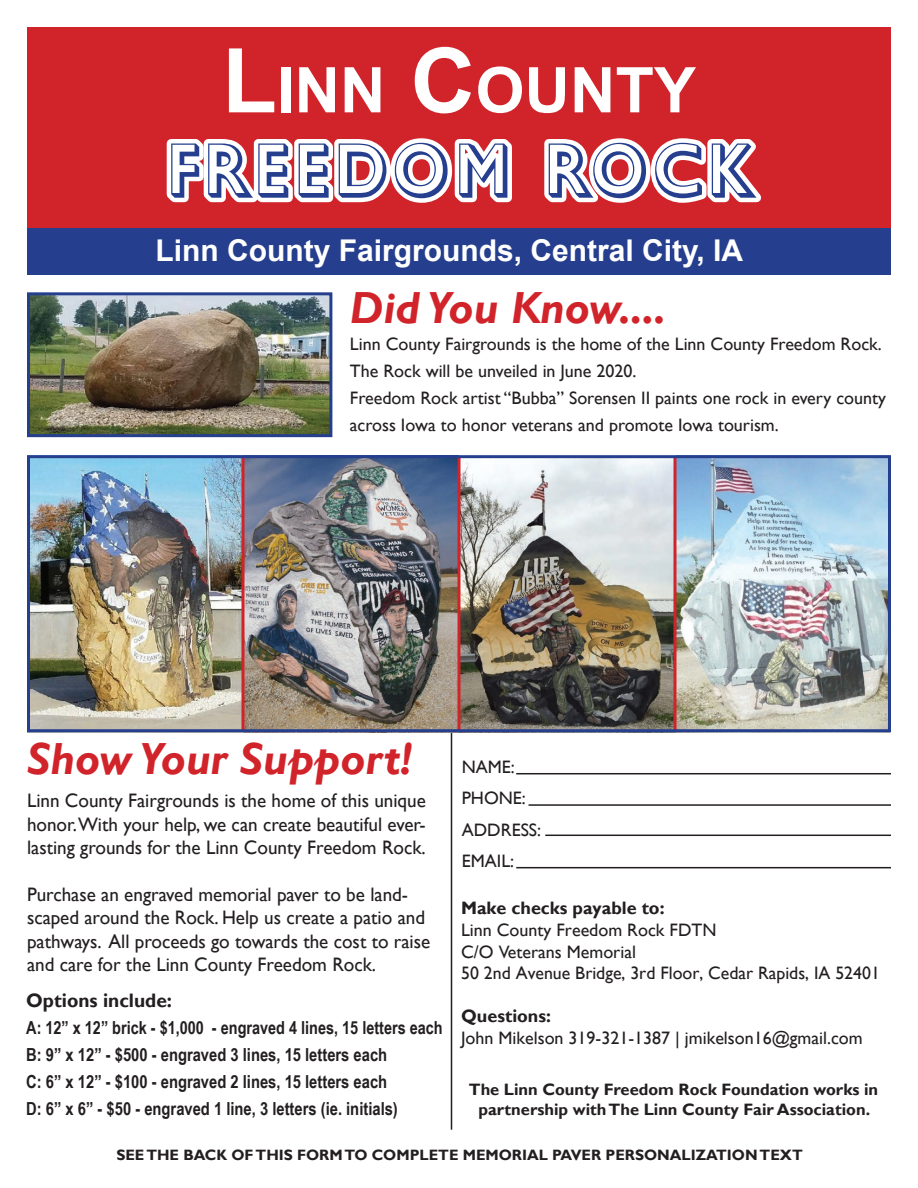
<style>
.page{position:relative;width:918px;height:1188px;background:#fff}
.page>*{position:absolute;margin:0;border:0;box-sizing:border-box;transform-origin:0 0}
.t1{font:72px "Gill Sans MT Shadow";letter-spacing:.05em;color:#253f8e}
.t2{font:700 63px "Arial";color:#fff}
.t3{font:italic 700 45px "Gill Sans";color:#d1232a}
.t4{font:700 30px "Arial";color:#fff}
.t5{font:19.5px/23.4px "Gill Sans";color:#231f20;text-align:justify}
.t6{font:700 19.5px "Gill Sans";color:#231f20}
.t7{font:18px/27px "Gill Sans";color:#231f20}
.t8{font:700 18px/27px "Arial Narrow";color:#231f20}
.t9{font:700 18px "Gill Sans";color:#231f20}
.t10{font:700 16.5px/19.8px "Gill Sans";color:#231f20;text-align:center}
.t11{font:700 15px "Gill Sans";color:#231f20}
.s1{font-size:90px}
</style>
<div class="page">
<hr style="left:451px;top:731px;width:1px;height:399px;background:#231f20">
<div style="left:27px;top:27px;width:864px;height:204px;background:#d1232a"></div>
<svg style="left:166px;top:138px;width:346px;height:65px"></svg>
<svg style="left:544px;top:138px;width:217px;height:65px"></svg>
<div style="left:27px;top:228px;width:864px;height:46px;background:#253f8e"></div>
<img style="left:460px;top:459px;width:214px;height:269px">
<img style="left:31px;top:296px;width:297px;height:137px">
<div style="left:27px;top:292px;width:305px;height:145px;border:3px solid #253f8e"></div>
<img style="left:676px;top:459px;width:211px;height:269px">
<img style="left:31px;top:459px;width:427px;height:269px">
<hr style="left:674px;top:457px;width:2px;height:274px;background:#d1232a">
<hr style="left:458px;top:457px;width:2px;height:275px;background:#d1232a">
<hr style="left:242px;top:457px;width:2px;height:274px;background:#d1232a">
<div style="left:27px;top:455px;width:864px;height:277px;border:3px solid #253f8e"></div>
<hr style="left:516px;top:773px;width:375px;height:1px;background:#231f20">
<hr style="left:529px;top:804px;width:362px;height:2px;background:#231f20">
<hr style="left:545px;top:835px;width:346px;height:1px;background:#231f20">
<hr style="left:516px;top:867px;width:375px;height:1px;background:#231f20">
<h2 class="t2" style="left:222px;top:48px;width:475px"><span class="s1">L</span>INN <span class="s1">C</span>OUNTY</h2>
<h1 class="t1" style="left:165px;top:121px;width:589px">FREEDOM ROCK</h1>
<h3 class="t4" style="left:156px;top:230px;width:589px">Linn County Fairgrounds, Central City, IA</h3>
<h3 class="t3" style="left:350px;top:282px;width:318px">Did You Know....</h3>
<p class="t7" style="left:350px;top:331px;width:538px">Linn County Fairgrounds is the home of the Linn County Freedom Rock.<br>The Rock will be unveiled in June 2020.<br>Freedom Rock artist “Bubba” Sorensen II paints one rock in every county across Iowa to honor veterans and promote Iowa tourism.</p>
<h3 class="t3" style="left:27px;top:733px;width:387px">Show Your Support!</h3>
<p class="t5" style="left:27px;top:789px;width:400px">Linn County Fairgrounds is the home of this unique honor.With your help, we can create beautiful ever&shy;lasting grounds for the Linn County Freedom Rock.</p>
<p class="t5" style="left:27px;top:883px;width:405px;text-align:left">Purchase an engraved memorial paver to be land&shy;scaped around the Rock. Help us create a patio and pathways. All proceeds go towards the cost to raise and care for the Linn County Freedom Rock.</p>
<p class="t6" style="left:26px;top:989px;width:147px">Options include:</p>
<p class="t8" style="left:26px;top:1013px;width:418px">A: 12” x 12” brick - $1,000 - engraved 4 lines, 15 letters each B: 9” x 12” - $500 - engraved 3 lines, 15 letters each<br>C: 6” x 12” - $100 - engraved 2 lines, 15 letters each<br>D: 6” x 6” - $50 - engraved 1 line, 3 letters (ie. initials)</p>
<p class="t7" style="left:462px;top:751px;width:81px;line-height:31.5px">NAME:<br>PHONE:<br>ADDRESS:<br>EMAIL:</p>
<p class="t9" style="left:461px;top:897px;width:205px">Make checks payable to:</p>
<p class="t7" style="left:461px;top:919px;width:420px;line-height:21.6px">Linn County Freedom Rock FDTN<br>C/O Veterans Memorial<br>50 2nd Avenue Bridge, 3rd Floor, Cedar Rapids, IA 52401</p>
<p class="t9" style="left:461px;top:1005px;width:91px">Questions:</p>
<p class="t7" style="left:461px;top:1025px;width:403px">John Mikelson 319-321-1387 | jmikelson16@gmail.com</p>
<p class="t10" style="left:469px;top:1080px;width:411px">The Linn County Freedom Rock Foundation works in partnership with The Linn County Fair Association.</p>
<p class="t11" style="left:116px;top:1146px;width:688px">SEE THE BACK OF THIS FORM TO COMPLETE MEMORIAL PAVER PERSONALIZATION TEXT</p>
</div>
